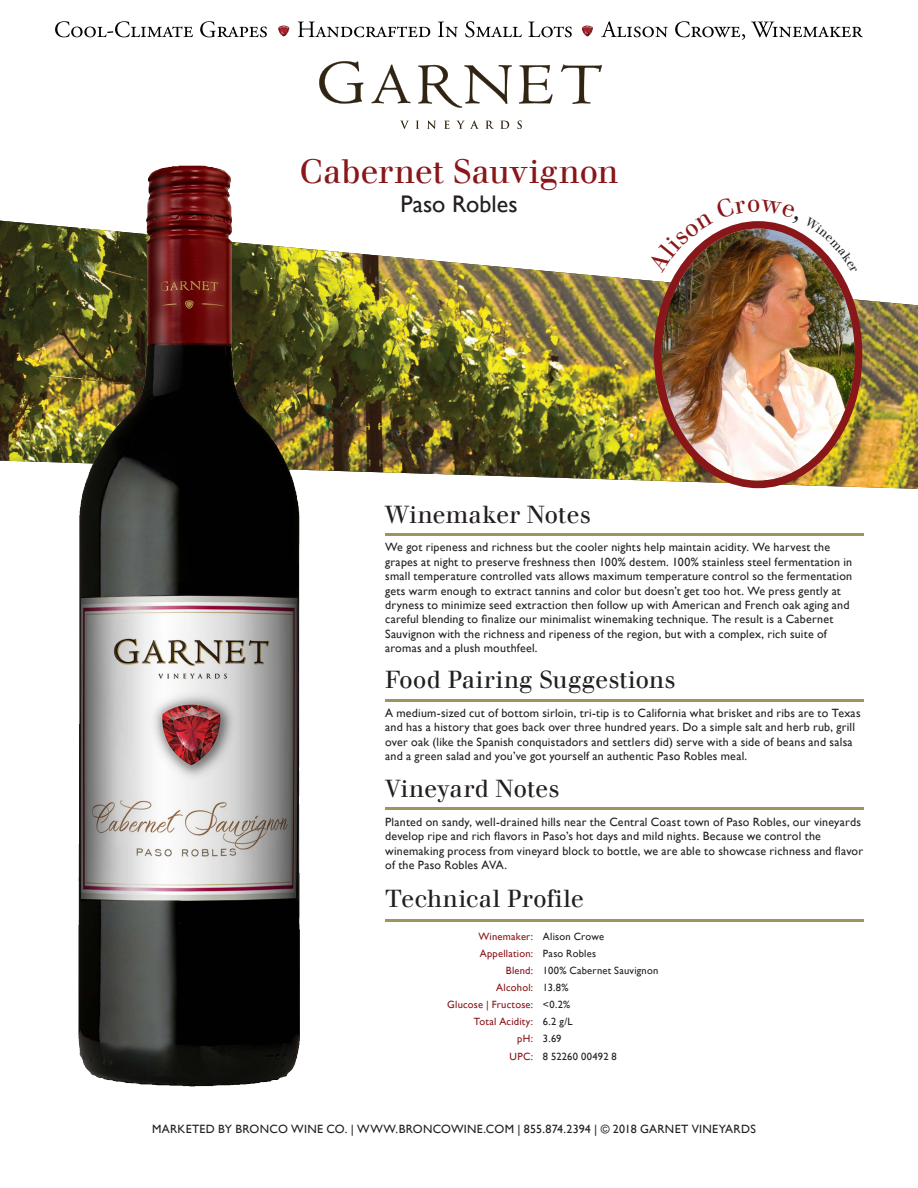
<style>
.page{position:relative;width:918px;height:1188px;background:#fff}
.page>*{position:absolute;margin:0;border:0;box-sizing:border-box;transform-origin:0 0}
.varietal_callout{font:33px "Walbaum LT";letter-spacing:-.01em;color:#891619}
.heading{font:24px "Walbaum LT";color:#231f20}
.sub_head{font:24px "Gill Sans";color:#231f20}
.marketing_info{font:12px/14.4px "Gill Sans";letter-spacing:.015em;color:#231f20}
.column_text{font:10.5px "Gill Sans";letter-spacing:.02em;color:#231f20}
.column_text_red{font:10.5px "Gill Sans";letter-spacing:.02em;color:#891619}
</style>
<div class="page">
<img style="left:0;top:221px;width:918px;height:268px">
<hr style="left:385px;top:533px;width:479px;height:3px;background:#a29161">
<hr style="left:385px;top:699px;width:479px;height:3px;background:#a29161">
<hr style="left:385px;top:808px;width:479px;height:2px;background:#a29161">
<hr style="left:385px;top:919px;width:479px;height:3px;background:#a29161">
<img style="left:49px;top:165px;width:275px;height:922px">
<img style="left:662px;top:273px;width:193px;height:208px">
<div style="left:654px;top:221px;width:208px;height:267px;border:8px solid #891619;border-radius:50%"></div>
<svg style="left:319px;top:61px;width:44px;height:43px"></svg>
<svg style="left:372px;top:65px;width:38px;height:38px"></svg>
<svg style="left:418px;top:65px;width:94px;height:43px"></svg>
<svg style="left:519px;top:65px;width:34px;height:39px"></svg>
<svg style="left:561px;top:64px;width:41px;height:40px"></svg>
<svg style="left:401px;top:121px;width:7px;height:8px"></svg>
<svg style="left:416px;top:121px;width:3px;height:8px"></svg>
<svg style="left:427px;top:120px;width:9px;height:9px"></svg>
<svg style="left:444px;top:121px;width:6px;height:8px"></svg>
<svg style="left:456px;top:120px;width:23px;height:9px"></svg>
<svg style="left:485px;top:121px;width:9px;height:8px"></svg>
<svg style="left:500px;top:121px;width:9px;height:8px"></svg>
<svg style="left:517px;top:120px;width:5px;height:9px"></svg>
<svg style="left:55px;top:21px;width:808px;height:19px"></svg>
<img style="left:648px;top:221px;width:209px;height:52px">
<p class="varietal_callout" style="left:299px;top:152px;width:321px">Cabernet Sauvignon</p>
<p class="sub_head" style="left:400px;top:190px;width:119px">Paso Robles</p>
<p class="heading" style="left:385px;top:500px;width:207px">Winemaker Notes</p>
<p class="marketing_info" style="left:385px;top:540px;width:469px">We got ripeness and richness but the cooler nights help maintain acidity. We harvest the grapes at night to preserve freshness then 100% destem. 100% stainless steel fermentation in small temperature controlled vats allows maximum temperature control so the fermentation gets warm enough to extract tannins and color but doesn’t get too hot. We press gently at dryness to minimize seed extraction then follow up with American and French oak aging and careful blending to finalize our minimalist winemaking technique. The result is a Cabernet Sauvignon with the richness and ripeness of the region, but with a complex, rich suite of aromas and a plush mouthfeel.</p>
<p class="heading" style="left:385px;top:665px;width:292px">Food Pairing Suggestions</p>
<p class="marketing_info" style="left:385px;top:706px;width:477px">A medium-sized cut of bottom sirloin, tri-tip is to California what brisket and ribs are to Texas and has a history that goes back over three hundred years. Do a simple salt and herb rub, grill over oak (like the Spanish conquistadors and settlers did) serve with a side of beans and salsa and a green salad and you’ve got yourself an authentic Paso Robles meal.</p>
<p class="heading" style="left:385px;top:774px;width:176px">Vineyard Notes</p>
<p class="marketing_info" style="left:385px;top:815px;width:479px">Planted on sandy, well-drained hills near the Central Coast town of Paso Robles, our vineyards develop ripe and rich flavors in Paso’s hot days and mild nights. Because we control the winemaking process from vineyard block to bottle, we are able to showcase richness and flavor of the Paso Robles AVA.</p>
<p class="heading" style="left:385px;top:884px;width:200px">Technical Profile</p>
<p class="column_text_red" style="left:478px;top:930px;width:56px">Winemaker:</p>
<p class="column_text" style="left:543px;top:930px;width:63px">Alison Crowe</p>
<p class="column_text_red" style="left:480px;top:947px;width:55px">Appellation:</p>
<p class="column_text" style="left:543px;top:947px;width:55px">Paso Robles</p>
<p class="column_text_red" style="left:506px;top:964px;width:29px">Blend:</p>
<p class="column_text" style="left:543px;top:964px;width:117px">100% Cabernet Sauvignon</p>
<p class="column_text_red" style="left:496px;top:981px;width:38px">Alcohol:</p>
<p class="column_text" style="left:543px;top:981px;width:27px">13.8%</p>
<p class="column_text_red" style="left:447px;top:999px;width:87px">Glucose | Fructose:</p>
<p class="column_text" style="left:543px;top:999px;width:29px">&lt;0.2%</p>
<p class="column_text_red" style="left:474px;top:1016px;width:61px">Total Acidity:</p>
<p class="column_text" style="left:543px;top:1016px;width:31px">6.2 g/L</p>
<p class="column_text_red" style="left:517px;top:1033px;width:17px">pH:</p>
<p class="column_text" style="left:543px;top:1033px;width:20px">3.69</p>
<p class="column_text_red" style="left:510px;top:1050px;width:25px">UPC:</p>
<p class="column_text" style="left:543px;top:1050px;width:75px">8 52260 00492 8</p>
<p class="marketing_info" style="left:152px;top:1122px;width:605px">MARKETED BY BRONCO WINE CO. | WWW.BRONCOWINE.COM | 855.874.2394 | © 2018 GARNET VINEYARDS</p>
</div>
